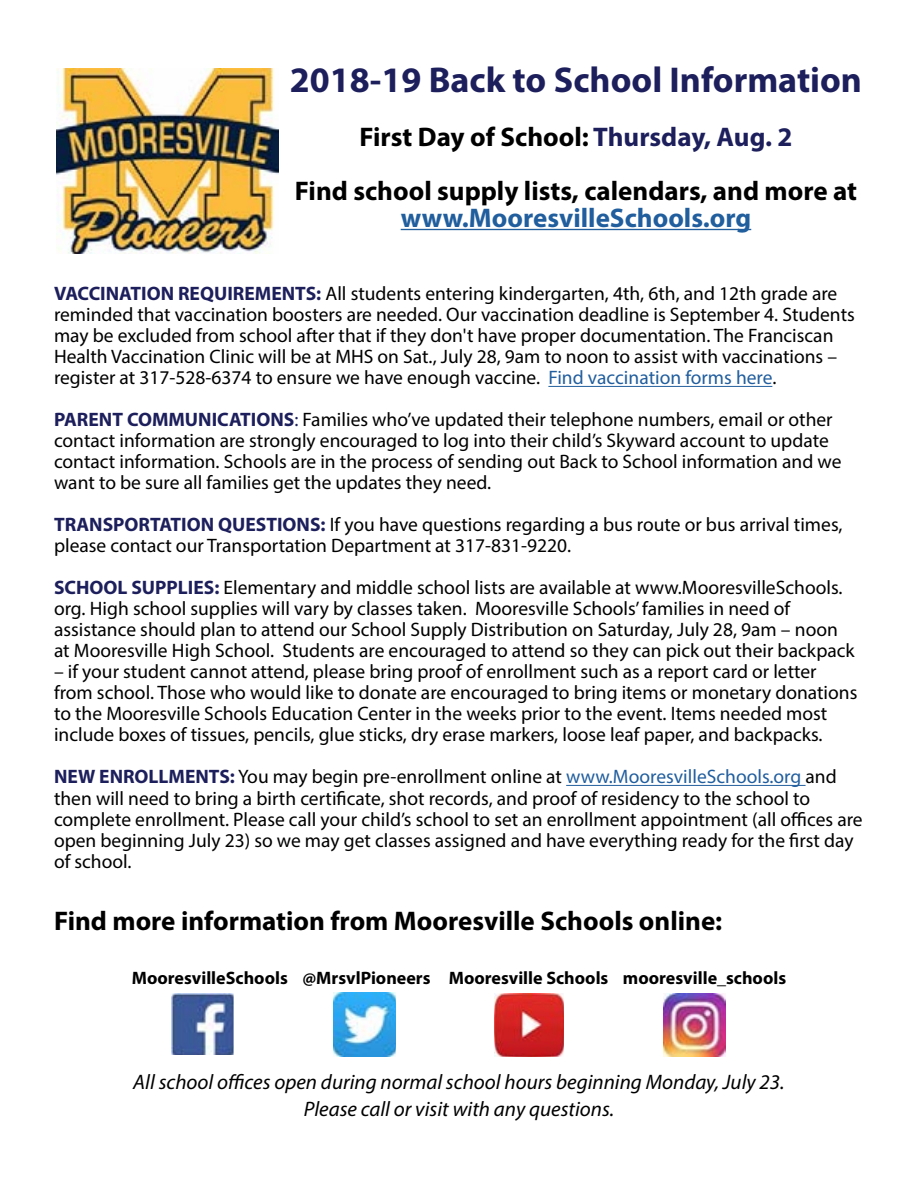
<style>
.page{position:relative;width:918px;height:1188px;background:#fff}
.page>*{position:absolute;margin:0;border:0;box-sizing:border-box;transform-origin:0 0}
.t1{font:700 36px "Myriad Pro";color:#1d1f5c}
.t2{font:700 27px/54px "Myriad Pro";color:#000;text-align:center}
.t3{font:700 27px "Myriad Pro";color:#215e9e}
.t4{font:italic 21px/27px "Myriad Pro";color:#000;text-align:center}
.t5{font:19.5px/21px "Myriad Pro";color:#000}
.t6{font:700 18px "Myriad Pro";color:#000}
.s1{color:#1d1f5c}
.s2{font-weight:700;color:#1d1f5c}
.s3{color:#215e9e}
</style>
<div class="page">
<img style="left:57px;top:69px;width:222px;height:185px">
<hr style="left:401px;top:229px;width:350px;height:1px;background:#215e9e">
<hr style="left:548px;top:386px;width:224px;height:1px;background:#215e9e">
<hr style="left:566px;top:785px;width:240px;height:1px;background:#215e9e">
<img style="left:334px;top:993px;width:61px;height:63px">
<img style="left:172px;top:994px;width:61px;height:61px">
<img style="left:495px;top:994px;width:69px;height:62px">
<img style="left:664px;top:994px;width:61px;height:62px">
<h1 class="t1" style="left:290px;top:56px;width:573px">2018-19 Back to School Information</h1>
<h2 class="t2" style="left:295px;top:109px;width:564px">First Day of School: <span class="s1">Thursday, Aug. 2<br></span>Find school supply lists, calendars, and more at</h2>
<h2 class="t3" style="left:401px;top:200px;width:352px">www.MooresvilleSchools.org</h2>
<p class="t5" style="left:54px;top:283px;width:802px"><span class="s2">VACCINATION REQUIREMENTS:</span> All students entering kindergarten, 4th, 6th, and 12th grade are reminded that vaccination boosters are needed. Our vaccination deadline is September 4. Students may be excluded from school after that if they don't have proper documentation. The Franciscan Health Vaccination Clinic will be at MHS on Sat., July 28, 9am to noon to assist with vaccinations – register at 317-528-6374 to ensure we have enough vaccine. <span class="s3">Find vaccination forms here</span>.</p>
<p class="t5" style="left:54px;top:409px;width:789px"><span class="s2">PARENT COMMUNICATIONS</span><span class="s1">:</span> Families who’ve updated their telephone numbers, email or other contact information are strongly encouraged to log into their child’s Skyward account to update contact information. Schools are in the process of sending out Back to School information and we want to be sure all families get the updates they need.</p>
<p class="t5" style="left:54px;top:514px;width:790px"><span class="s2">TRANSPORTATION QUESTIONS:</span> If you have questions regarding a bus route or bus arrival times, please contact our Transportation Department at 317-831-9220.</p>
<p class="t5" style="left:54px;top:577px;width:802px"><span class="s2">SCHOOL SUPPLIES:</span> Elementary and middle school lists are available at www.MooresvilleSchools. org. High school supplies will vary by classes taken. Mooresville Schools’ families in need of assistance should plan to attend our School Supply Distribution on Saturday, July 28, 9am – noon at Mooresville High School. Students are encouraged to attend so they can pick out their backpack</p>
<p class="t5" style="left:54px;top:661px;width:805px">– if your student cannot attend, please bring proof of enrollment such as a report card or letter from school. Those who would like to donate are encouraged to bring items or monetary donations to the Mooresville Schools Education Center in the weeks prior to the event. Items needed most include boxes of tissues, pencils, glue sticks, dry erase markers, loose leaf paper, and backpacks.</p>
<p class="t5" style="left:54px;top:766px;width:810px"><span class="s2">NEW ENROLLMENTS:</span> You may begin pre-enrollment online at <span class="s3">www.MooresvilleSchools.org</span> and then will need to bring a birth certificate, shot records, and proof of residency to the school to complete enrollment. Please call your child’s school to set an enrollment appointment (all offices are open beginning July 23) so we may get classes assigned and have everything ready for the first day of school.</p>
<h2 class="t2" style="left:54px;top:893px;width:670px">Find more information from Mooresville Schools online:</h2>
<p class="t6" style="left:132px;top:966px;width:656px">MooresvilleSchools @MrsvlPioneers Mooresville Schools mooresville_schools</p>
<p class="t4" style="left:133px;top:1068px;width:653px">All school offices open during normal school hours beginning Monday, July 23.<br>Please call or visit with any questions.</p>
</div>
